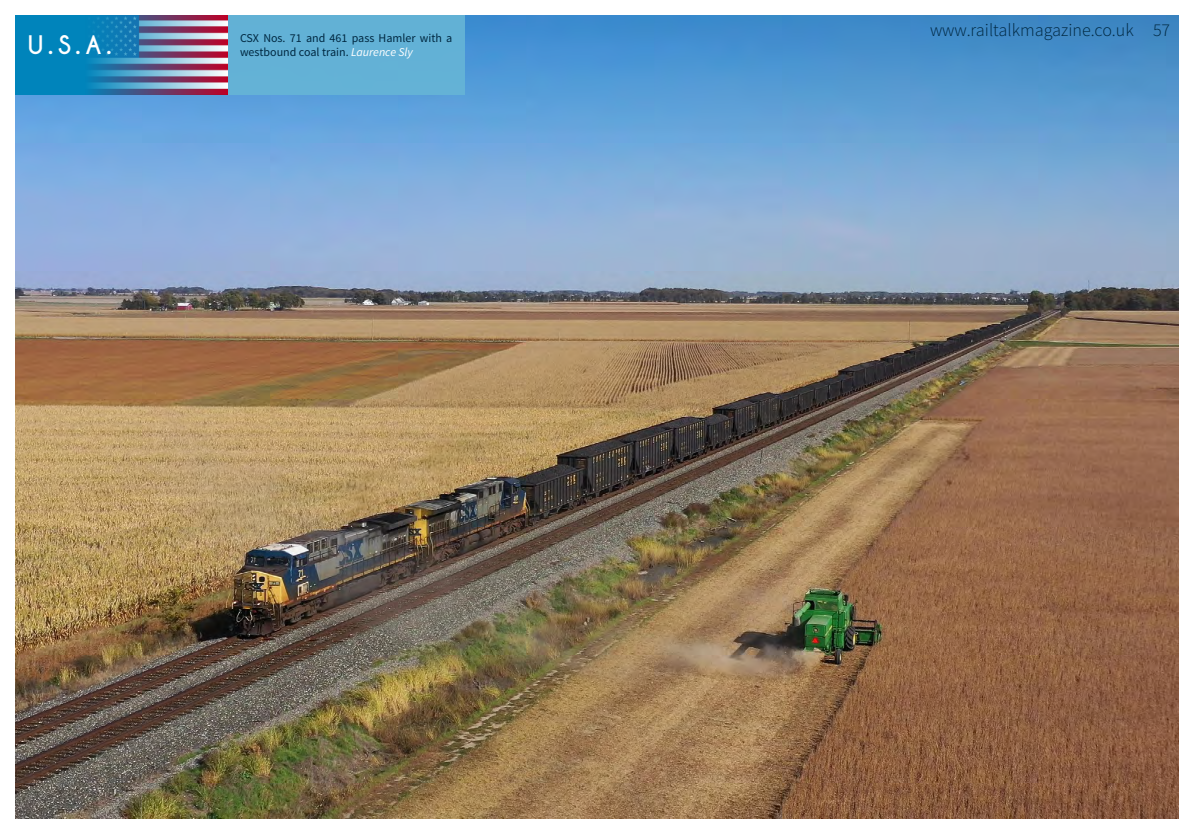
<style>
.page{position:relative;width:1194px;height:834px;background:#fff}
.page>*{position:absolute;margin:0;border:0;box-sizing:border-box;transform-origin:0 0}
.t1{font:700 24px "Caviar Dreams";color:#fff}
.t2{font:300 18px "Source Sans Pro";color:#002841}
.t3{font:12px "Source Sans Pro";color:#002841}
.s1{font-style:italic;color:#fff}
</style>
<div class="page">
<img style="left:15px;top:15px;width:1164px;height:804px">
<div style="left:228px;top:15px;width:237px;height:80px;background:#66b5d6"></div>
<div style="left:15px;top:15px;width:213px;height:80px;background:#0084bb"></div>
<img style="left:91px;top:15px;width:136px;height:80px">
<h1 class="t1" style="left:28px;top:30px;width:86px">U.S.A.</h1>
<p class="t3" style="left:240px;top:30px;width:214px">CSX Nos. 71 and 461 pass Hamler with a</p>
<p class="t3" style="left:240px;top:44px;width:174px">westbound coal train. <span class="s1">Laurence Sly</span></p>
<h2 class="t2" style="left:930px;top:19px;width:242px">www.railtalkmagazine.co.uk 57</h2>
</div>
